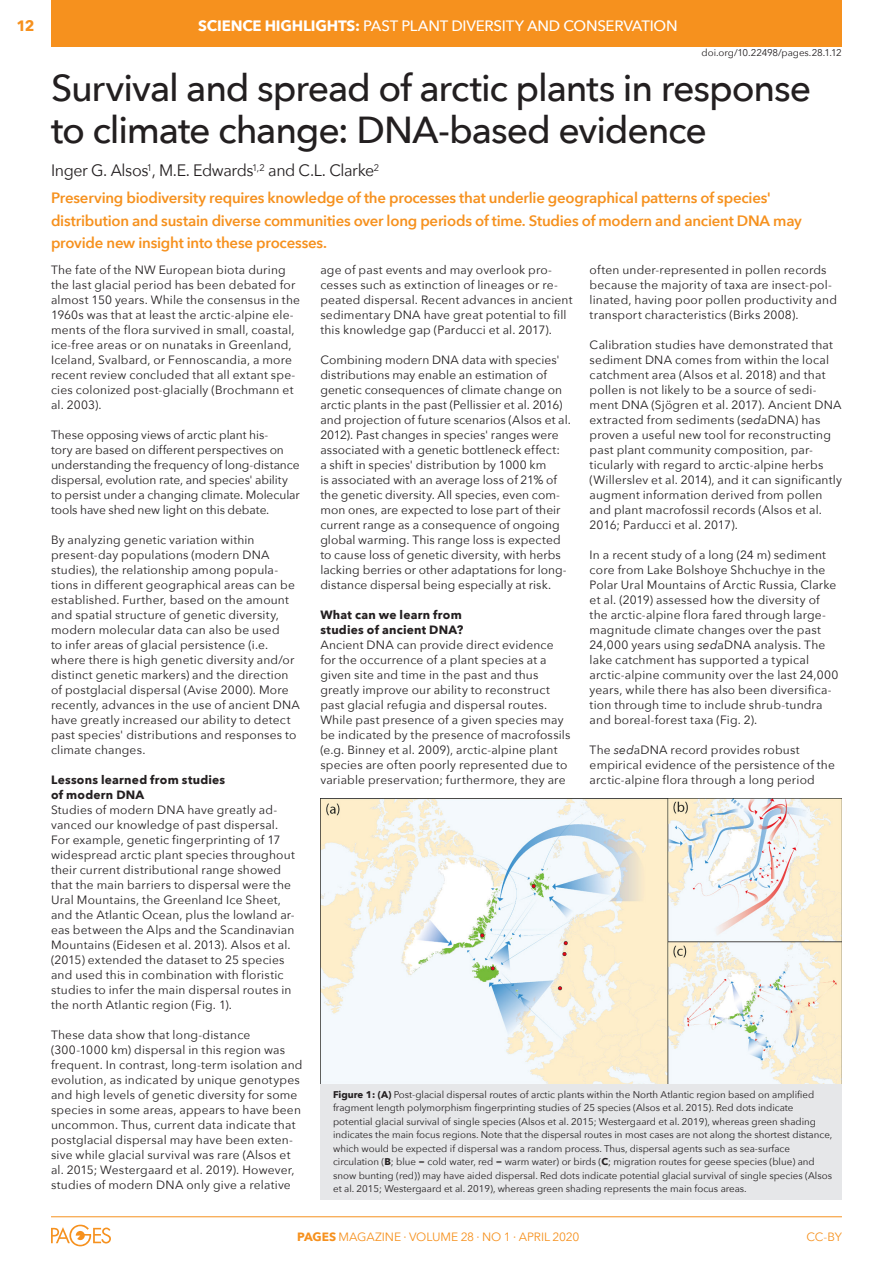
<style>
.page{position:relative;width:893px;height:1263px;background:#fff}
.page>*{position:absolute;margin:0;border:0;box-sizing:border-box;transform-origin:0 0}
.ARTICLE-Title{font:500 37.5px/42px "Avenir Next";letter-spacing:-.03em;color:#231f20}
.ARTICLE-Authors{font:16.5px "Avenir Next";letter-spacing:-.025em;color:#231f20}
.ARTICLE-Abstract{font:600 15px/22.5px "Avenir Next";letter-spacing:-.015em;color:#f6911e}
.t1{font:500 15px "Avenir Next";letter-spacing:-.015em;color:#fff}
.t2{font:700 15px "Avenir Next";color:#f6911e}
._3col-text{font:12px/15px "Avenir Next";letter-spacing:.015em;color:#231f20}
._3col-text-2{font:12px/15px "Avenir Next";letter-spacing:-.005em;color:#231f20}
._3col-subtitles{font:700 12px/15px "Avenir Next";letter-spacing:.02em;color:#231f20}
.t3{font:12px "Avenir Next";letter-spacing:-.01em;color:#f6911e}
.ARTICLE-Figure_Capti{font:9.75px/13.5px "Avenir Next";color:#231f20}
.DOI{font:9.75px "Avenir Next";letter-spacing:-.005em;color:#231f20}
.s1{font-weight:700}
.s2{font-style:italic}
</style>
<div class="page">
<hr style="left:51px;top:1216px;width:791px;height:1px;background:#f6911e">
<svg style="left:51px;top:1225px;width:60px;height:21px"></svg>
<div style="left:51px;top:0;width:791px;height:46px;background:#f6911e"></div>
<div style="left:320px;top:1084px;width:522px;height:115px;background:#e6e7e9"></div>
<img style="left:320px;top:798px;width:522px;height:286px">
<p class="t2" style="left:16px;top:13px;width:20px">12</p>
<p class="t1" style="left:198px;top:13px;width:478px"><span class="s1">SCIENCE HIGHLIGHTS:</span> Past Plant Diversity and Conservation</p>
<p class="DOI" style="left:702px;top:45px;width:142px">doi.org/10.22498/pages.28.1.12</p>
<p class="ARTICLE-Title" style="left:51px;top:66px;width:762px">Survival and spread of arctic plants in response to climate change: DNA-based evidence</p>
<p class="ARTICLE-Authors" style="left:51px;top:157px;width:330px">I nger G. Alsos<sup>1</sup>, M.E. Edwards<sup>1,2</sup> and C.L. Clarke<sup>2</sup></p>
<p class="ARTICLE-Abstract" style="left:51px;top:186px;width:752px">Preserving biodiversity requires knowledge of the processes that underlie geographical patterns of species' distribution and sustain diverse communities over long periods of time. Studies of modern and ancient DNA may provide new insight into these processes.</p>
<p class="_3col-text" style="left:51px;top:262px;width:251px">The fate of the NW European biota during the last glacial period has been debated for almost 150 years. While the consensus in the 1960s was that at least the arctic-alpine ele&shy;ments of the flora survived in small, coastal, ice-free areas or on nunataks in Greenland, Iceland, Svalbard, or Fennoscandia, a more recent review concluded that all extant spe&shy;cies colonized post-glacially (Brochmann et al. 2003).</p>
<p class="_3col-text-2" style="left:51px;top:427px;width:250px">These opposing views of arctic plant his-<br>tory are based on different perspectives on understanding the frequency of long-distance dispersal, evolution rate, and species' ability to persist under a changing climate. Molecular tools have shed new light on this debate.</p>
<p class="_3col-text" style="left:51px;top:532px;width:250px">By analyzing genetic variation within present-day populations (modern DNA studies), the relationship among popula&shy;tions in different geographical areas can be established. Further, based on the amount and spatial structure of genetic diversity, modern molecular data can also be used<br>to infer areas of glacial persistence (i.e. where there is high genetic diversity and/or distinct genetic markers) and the direction of postglacial dispersal (Avise 2000). More recently, advances in the use of ancient DNA have greatly increased our ability to detect past species' distributions and responses to climate changes.</p>
<p class="_3col-subtitles" style="left:51px;top:772px;width:176px">Lessons learned from studies of modern DNA</p>
<p class="_3col-text" style="left:51px;top:802px;width:245px">Studies of modern DNA have greatly ad&shy;vanced our knowledge of past dispersal.<br>For example, genetic fingerprinting of 17 widespread arctic plant species throughout their current distributional range showed that the main barriers to dispersal were the Ural Mountains, the Greenland Ice Sheet, and the Atlantic Ocean, plus the lowland ar&shy;eas between the Alps and the Scandinavian Mountains (Eidesen et al. 2013). Alsos et al. (2015) extended the dataset to 25 species and used this in combination with floristic studies to infer the main dispersal routes in the north Atlantic region (Fig. 1).</p>
<p class="_3col-text" style="left:51px;top:1027px;width:253px">These data show that long-distance (300-1000 km) dispersal in this region was frequent. I n contrast, long-term isolation and evolution, as indicated by unique genotypes and high levels of genetic diversity for some species in some areas, appears to have been uncommon. Thus, current data indicate that postglacial dispersal may have been exten&shy;sive while glacial survival was rare (Alsos et al. 2015; Westergaard et al. 2019). However, studies of modern DNA only give a relative</p>
<p class="_3col-text" style="left:320px;top:262px;width:254px">age of past events and may overlook pro&shy;cesses such as extinction of lineages or re&shy;peated dispersal. Recent advances in ancient sedimentary DNA have great potential to fill this knowledge gap (Parducci et al. 2017).</p>
<p class="_3col-text" style="left:320px;top:352px;width:252px">Combining modern DNA data with species' distributions may enable an estimation of genetic consequences of climate change on arctic plants in the past (Pellissier et al. 2016) and projection of future scenarios (Alsos et al.<br>2012). Past changes in species' ranges were associated with a genetic bottleneck effect:<br>a shift in species' distribution by 1000 km<br>is associated with an average loss of 21% of the genetic diversity. All species, even com&shy;mon ones, are expected to lose part of their current range as a consequence of ongoing global warming. This range loss is expected to cause loss of genetic diversity, with herbs lacking berries or other adaptations for long&shy;distance dispersal being especially at risk.</p>
<p class="_3col-subtitles" style="left:320px;top:607px;width:145px">What can we learn from studies of ancient DNA?</p>
<p class="_3col-text" style="left:320px;top:637px;width:252px">Ancient DNA can provide direct evidence for the occurrence of a plant species at a given site and time in the past and thus greatly improve our ability to reconstruct past glacial refugia and dispersal routes.<br>While past presence of a given species may be indicated by the presence of macrofossils (e.g. Binney et al. 2009), arctic-alpine plant species are often poorly represented due to variable preservation; furthermore, they are</p>
<p class="_3col-text" style="left:590px;top:262px;width:249px">often under-represented in pollen records because the majority of taxa are insect-pol&shy;linated, having poor pollen productivity and transport characteristics (Birks 2008).</p>
<p class="_3col-text" style="left:590px;top:337px;width:254px">Calibration studies have demonstrated that sediment DNA comes from within the local catchment area (Alsos et al. 2018) and that pollen is not likely to be a source of sedi&shy;ment DNA (Sjögren et al. 2017). Ancient DNA extracted from sediments (<span class="s2">sed</span>aDNA) has proven a useful new tool for reconstructing past plant community composition, par&shy;ticularly with regard to arctic-alpine herbs (Willerslev et al. 2014), and it can significantly augment information derived from pollen and plant macrofossil records (Alsos et al.<br>2016; Parducci et al. 2017).</p>
<p class="_3col-text" style="left:590px;top:547px;width:250px">I n a recent study of a long (24 m) sediment core from Lake Bolshoye Shchuchye in the Polar Ural Mountains of Arctic Russia, Clarke et al. (2019) assessed how the diversity of the arctic-alpine flora fared through large&shy;magnitude climate changes over the past 24,000 years using <span class="s2">sed</span>aDNA analysis. The lake catchment has supported a typical arctic-alpine community over the last 24,000 years, while there has also been diversifica&shy;tion through time to include shrub-tundra and boreal-forest taxa (Fig. 2).</p>
<p class="_3col-text" style="left:590px;top:742px;width:247px">The <span class="s2">sed</span>aDNA record provides robust empirical evidence of the persistence of the arctic-alpine flora through a long period</p>
<p class="ARTICLE-Figure_Capti" style="left:333px;top:1087px;width:501px"><span class="s1">Figure 1: (A)</span> Post-glacial dispersal routes of arctic plants within the North Atlantic region based on amplified fragment length polymorphism fingerprinting studies of 25 species (Alsos et al. 2015). Red dots indicate potential glacial survival of single species (Alsos et al. 2015; Westergaard et al. 2019), whereas green shading indicates the main focus regions. Note that the dispersal routes in most cases are not along the shortest distance, which would be expected if dispersal was a random process. Thus, dispersal agents such as sea-surface circulation (<span class="s1">B</span>; blue = cold water, red = warm water) or birds (<span class="s1">C</span>; migration routes for geese species (blue) and snow bunting (red)) may have aided dispersal. Red dots indicate potential glacial survival of single species (Alsos et al. 2015; Westergaard et al. 2019), whereas green shading represents the main focus areas.</p>
<p class="t3" style="left:297px;top:1227px;width:284px"><span class="s1">PAGES</span> MAGAZI NE ∙ VOLUME 28 ∙ NO 1 ∙ April 2020</p>
<p class="t3" style="left:807px;top:1227px;width:37px">CC-BY</p>
</div>
